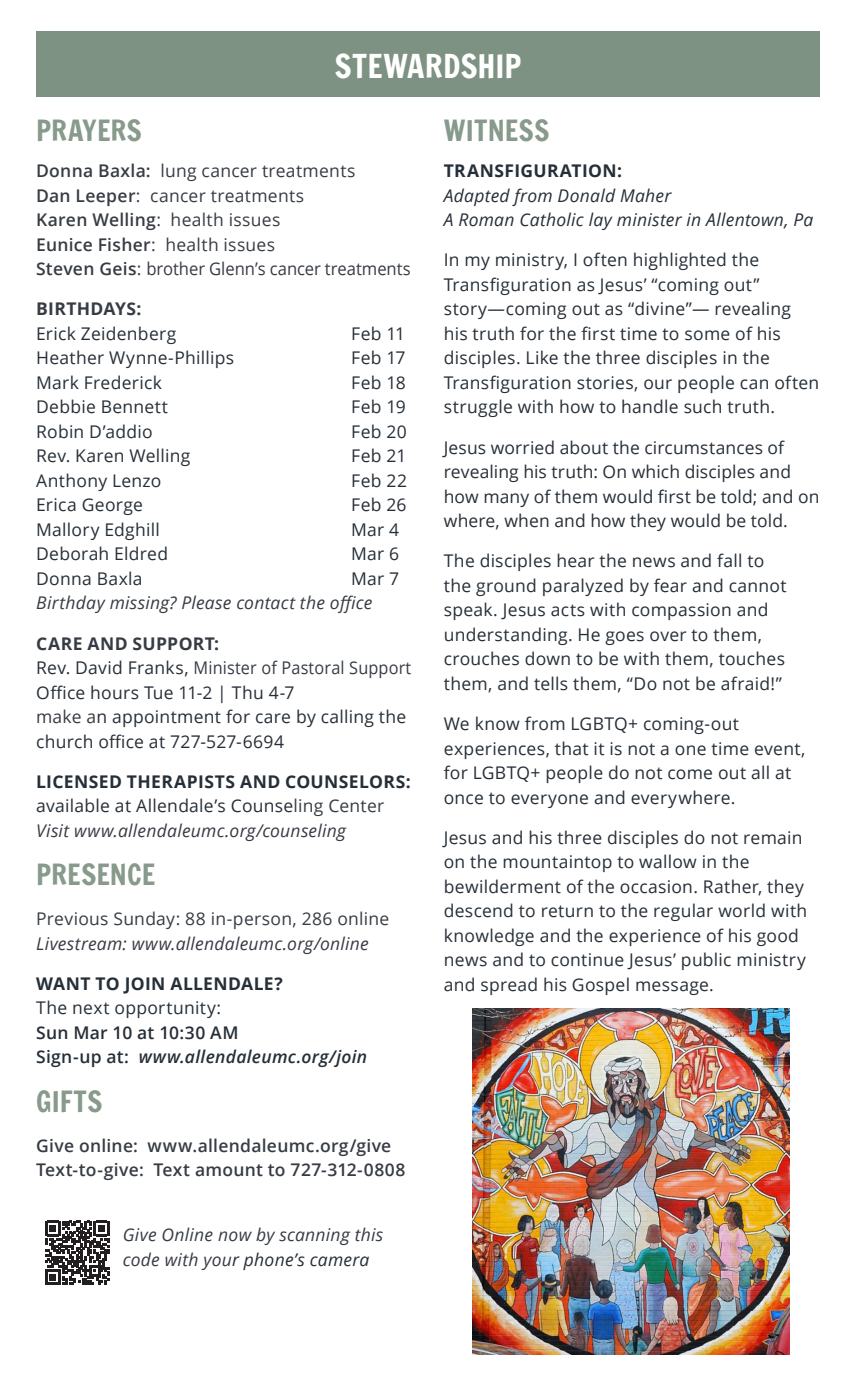
<style>
.page{position:relative;width:857px;height:1386px;background:#fff}
.page>*{position:absolute;margin:0;border:0;box-sizing:border-box;transform-origin:0 0}
.t1{font:31.5px "Francois One";letter-spacing:.005em;color:#fff}
.t2{font:28px "Francois One";letter-spacing:.01em;color:#879a8c}
.t3{font:17.5px/24.5px "Open Sans";letter-spacing:.015em;color:#262f38}
.t4{font:italic 17.5px/24.5px "Open Sans";letter-spacing:.015em;color:#373c44}
.t5{font:17.5px/24.5px "Open Sans";letter-spacing:.015em;color:#373c44}
.t6{font:600 17.5px/24.5px "Open Sans";letter-spacing:.015em;color:#373c44}
.t7{font:italic 17.5px/24.5px "Open Sans";letter-spacing:.015em;color:#262f38}
.t8{font:600 17.5px/24.5px "Open Sans";letter-spacing:.015em;color:#262f38}
.t9{font:700 17.5px "Open Sans";letter-spacing:.02em;color:#262f38}
.t10{font:700 17.5px "Open Sans";letter-spacing:.02em;color:#373c44}
.s1{font-weight:600}
.s2{font-weight:700;color:#373c44}
.s3{color:#373c44}
.s4{font-weight:700;font-style:normal;color:#262f38}
.s5{font-style:normal;color:#262f38}
.s6{font-style:normal}
.s7{font-style:italic}
.s8{color:#272f37}
</style>
<div class="page">
<div style="left:36px;top:32px;width:784px;height:65px;background:#7d9282"></div>
<svg style="left:45px;top:1221px;width:64px;height:64px"></svg>
<img style="left:472px;top:1008px;width:317px;height:346px">
<h1 class="t1" style="left:335px;top:49px;width:188px">STEWARDSHIP</h1>
<h2 class="t2" style="left:36px;top:115px;width:107px">PRAYERS</h2>
<p class="t5" style="left:36px;top:158px;width:376px"><span class="s1">Donna Baxla:</span> lung cancer treatments<br><span class="s1">Dan Leeper</span>: cancer treatments<br><span class="s1">Karen Welling</span>: health issues<br><span class="s1">Eunice Fisher</span>: health issues<br><span class="s1">Steven Geis</span>: brother Glenn’s cancer treatments</p>
<p class="t10" style="left:36px;top:297px;width:107px">BIRTHDAYS:</p>
<p class="t3" style="left:36px;top:321px;width:142px">Erick Zeidenberg</p>
<p class="t3" style="left:351px;top:321px;width:56px">Feb 11</p>
<p class="t3" style="left:36px;top:345px;width:199px">Heather Wynne-Phillips</p>
<p class="t3" style="left:351px;top:345px;width:56px">Feb 17</p>
<p class="t3" style="left:36px;top:370px;width:127px">Mark Frederick</p>
<p class="t3" style="left:351px;top:370px;width:56px">Feb 18</p>
<p class="t3" style="left:36px;top:394px;width:133px">Debbie Bennett</p>
<p class="t3" style="left:351px;top:394px;width:56px">Feb 19</p>
<p class="t3" style="left:36px;top:419px;width:118px">Robin D’addio</p>
<p class="t3" style="left:351px;top:419px;width:57px">Feb 20</p>
<p class="t3" style="left:36px;top:443px;width:156px">Rev. Karen Welling</p>
<p class="t3" style="left:351px;top:443px;width:57px">Feb 21</p>
<p class="t3" style="left:36px;top:468px;width:127px">Anthony Lenzo</p>
<p class="t3" style="left:351px;top:468px;width:57px">Feb 22</p>
<p class="t3" style="left:36px;top:492px;width:108px">Erica George</p>
<p class="t3" style="left:351px;top:492px;width:57px">Feb 26</p>
<p class="t3" style="left:36px;top:517px;width:125px">Mallory Edghill</p>
<p class="t3" style="left:351px;top:517px;width:50px">Mar 4</p>
<p class="t3" style="left:36px;top:541px;width:133px">Deborah Eldred</p>
<p class="t3" style="left:351px;top:541px;width:50px">Mar 6</p>
<p class="t3" style="left:36px;top:566px;width:108px">Donna Baxla</p>
<p class="t3" style="left:351px;top:566px;width:50px">Mar 7</p>
<p class="t4" style="left:36px;top:590px;width:338px">Birthday missing? Please contact the office</p>
<p class="t3" style="left:36px;top:631px;width:377px"><span class="s2">CARE AND SUPPORT:<br></span>Rev. David Franks, <span class="s3">Minister of Pastoral Support </span>Office hours Tue 11-2 | Thu 4-7<br><span class="s3">make a</span>n appointment for care by calling the church office at 727-527-6694</p>
<p class="t4" style="left:36px;top:769px;width:376px"><span class="s4">LICENSED THERAPISTS AND COUNSELORS: </span><span class="s5">available at Allendale’s Counse</span><span class="s6">ling Center<br></span>Visit www.allendaleumc.org/counseling</p>
<h2 class="t2" style="left:36px;top:859px;width:121px">PRESENCE</h2>
<p class="t5" style="left:36px;top:906px;width:355px">Previous Sunday: 88 in-person, 286 online</p>
<p class="t4" style="left:36px;top:931px;width:334px">Livestream: www.allendaleumc.org/online</p>
<p class="t9" style="left:36px;top:971px;width:248px">WANT TO JOIN ALLENDALE?</p>
<p class="t3" style="left:36px;top:995px;width:187px">The next opportunity:</p>
<p class="t8" style="left:36px;top:1020px;width:333px">Sun Mar 10 at 10:30 AM<br>Sign-up at: <span class="s7">www.allendaleumc.org/join</span></p>
<h2 class="t2" style="left:36px;top:1086px;width:68px">GIFTS</h2>
<p class="t6" style="left:36px;top:1133px;width:371px">Give online: www.allendaleumc.org/give<br>Text-to-give: Text amount to 727-312-0808</p>
<p class="t4" style="left:123px;top:1222px;width:262px">Give Online now by scanning this code with you<span class="s8">r phone’s camera</span></p>
<h2 class="t2" style="left:444px;top:115px;width:107px">WITNESS</h2>
<p class="t9" style="left:444px;top:158px;width:180px">TRANSFIGURATION:</p>
<p class="t7" style="left:444px;top:182px;width:371px">Adapted from Donald Maher<br>A Roman Catholic lay minister in Allentown, Pa</p>
<p class="t3" style="left:444px;top:247px;width:377px">In my ministry, I often highlighted the Transfiguration as Jesus’ “coming out” story—coming out as “divine”— revealing his truth for the first time to some of his disciples. Like the three disciples in the Transfiguration stories, our people can often struggle with how to handle such truth.</p>
<p class="t3" style="left:444px;top:435px;width:377px">Jesus worried about the circumstances of revealing his truth: On which disciples and how many of them would first be told; and on where, when and how they would be told.</p>
<p class="t3" style="left:444px;top:548px;width:344px">The disciples hear the news and fall to the ground paralyzed by fear and cannot speak. Jesus acts with compassion and understanding. He goes over to them, crouches down to be with them, touches them, and tells them, “Do not be afraid!”</p>
<p class="t3" style="left:444px;top:711px;width:363px">We know from LGBTQ+ coming-out experiences, that it is not a one time event, for LGBTQ+ people do not come out all at once to everyone and everywhere.</p>
<p class="t3" style="left:444px;top:825px;width:365px">Jesus and his three disciples do not remain on the mountaintop to wallow in the bewilderment of the occasion. Rather, they descend to return to the regular world with knowledge and the experience of his good news and to continue Jesus’ public ministry and spread his Gospel message.</p>
</div>
